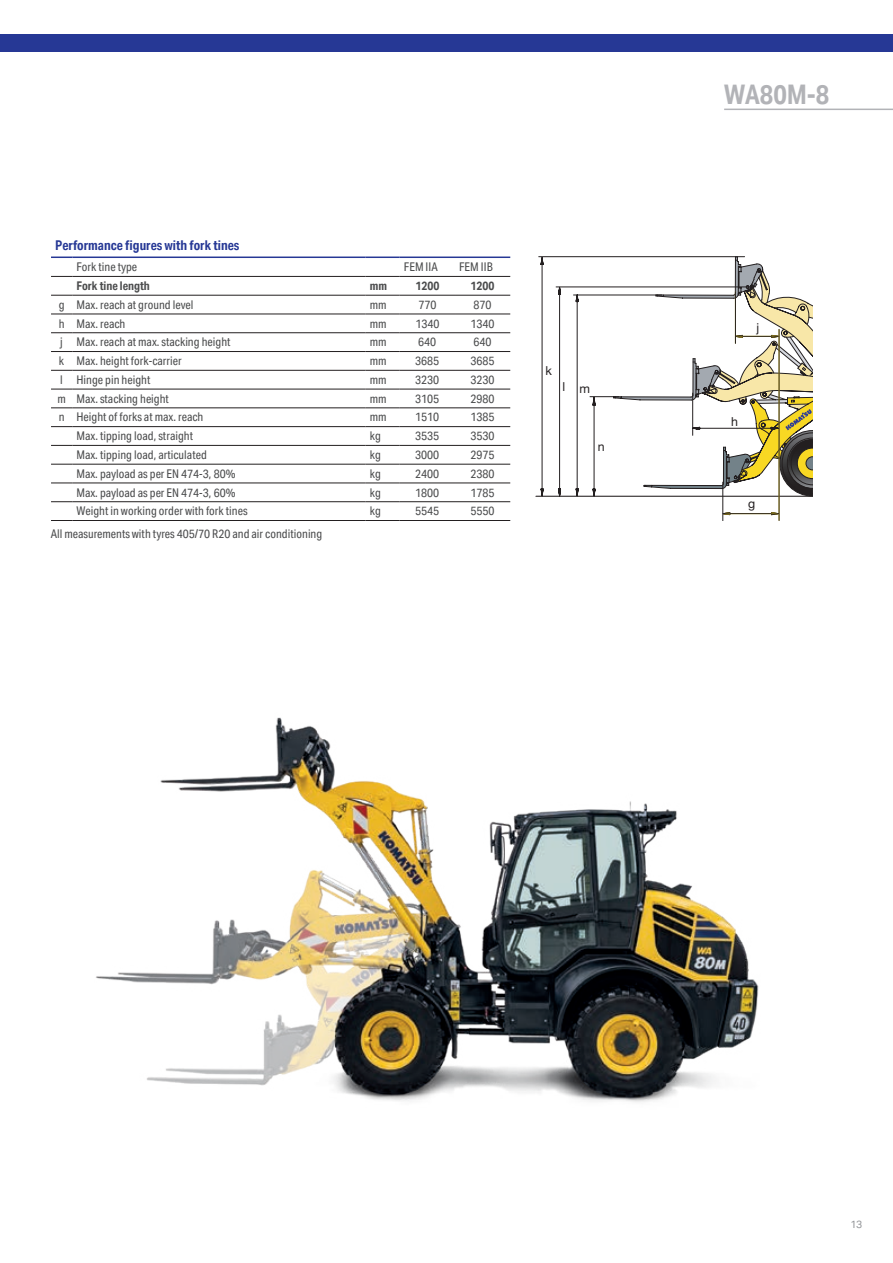
<style>
.page{position:relative;width:893px;height:1263px;background:#fff}
.page>*{position:absolute;margin:0;border:0;box-sizing:border-box;transform-origin:0 0}
.t1{font:700 27px "Aktiv Grotesk Cd";color:#b2b3b7}
.t2{font:700 13.5px "Aktiv Grotesk Cd";color:#263895}
.t3{font:12.45px "Helvetica Neue LT Pro";color:#231f20}
.t4{font:12px "Aktiv Grotesk Cd";color:#4b4c4d}
.t5{font:700 12px "Aktiv Grotesk Cd";color:#4b4c4d}
.t6{font:10.5px "Aktiv Grotesk";color:#939598}
</style>
<div class="page">
<hr style="left:536px;top:496px;width:277px;height:1px;background:#231f20">
<hr style="left:539px;top:257px;width:206px;height:1px;background:#231f20">
<svg style="left:541px;top:287px;width:238px;height:234px"></svg>
<svg style="left:613px;top:257px;width:200px;height:239px"></svg>
<hr style="left:725px;top:513px;width:47px;height:1px;background:#231f20">
<svg style="left:721px;top:512px;width:9px;height:3px"></svg>
<svg style="left:771px;top:512px;width:9px;height:3px"></svg>
<hr style="left:722px;top:482px;width:1px;height:39px;background:#231f20">
<img style="left:96px;top:717px;width:663px;height:385px">
<svg style="left:51px;top:276px;width:21px;height:1px"></svg>
<hr style="left:72px;top:276px;width:294px;height:1px;background:#231f20">
<hr style="left:366px;top:276px;width:34px;height:1px;background:#231f20">
<svg style="left:51px;top:295px;width:21px;height:1px"></svg>
<hr style="left:72px;top:295px;width:294px;height:1px;background:#231f20">
<hr style="left:366px;top:295px;width:34px;height:1px;background:#231f20">
<svg style="left:51px;top:314px;width:21px;height:1px"></svg>
<hr style="left:72px;top:314px;width:294px;height:1px;background:#231f20">
<hr style="left:366px;top:314px;width:34px;height:1px;background:#231f20">
<svg style="left:51px;top:332px;width:21px;height:1px"></svg>
<hr style="left:72px;top:332px;width:294px;height:1px;background:#231f20">
<hr style="left:366px;top:332px;width:34px;height:1px;background:#231f20">
<svg style="left:51px;top:351px;width:21px;height:1px"></svg>
<hr style="left:366px;top:351px;width:34px;height:1px;background:#231f20">
<svg style="left:51px;top:370px;width:21px;height:1px"></svg>
<hr style="left:366px;top:370px;width:34px;height:1px;background:#231f20">
<svg style="left:51px;top:389px;width:21px;height:1px"></svg>
<hr style="left:72px;top:389px;width:294px;height:1px;background:#231f20">
<hr style="left:366px;top:389px;width:34px;height:1px;background:#231f20">
<svg style="left:51px;top:407px;width:21px;height:1px"></svg>
<hr style="left:366px;top:407px;width:34px;height:1px;background:#231f20">
<svg style="left:51px;top:426px;width:21px;height:1px"></svg>
<hr style="left:72px;top:426px;width:294px;height:1px;background:#231f20">
<hr style="left:366px;top:426px;width:34px;height:1px;background:#231f20">
<svg style="left:51px;top:445px;width:21px;height:1px"></svg>
<hr style="left:72px;top:445px;width:294px;height:1px;background:#231f20">
<hr style="left:366px;top:445px;width:34px;height:1px;background:#231f20">
<svg style="left:51px;top:464px;width:21px;height:1px"></svg>
<hr style="left:72px;top:464px;width:294px;height:1px;background:#231f20">
<hr style="left:366px;top:464px;width:34px;height:1px;background:#231f20">
<svg style="left:51px;top:483px;width:21px;height:1px"></svg>
<hr style="left:72px;top:483px;width:294px;height:1px;background:#231f20">
<hr style="left:366px;top:483px;width:34px;height:1px;background:#231f20">
<svg style="left:51px;top:501px;width:21px;height:1px"></svg>
<hr style="left:72px;top:501px;width:294px;height:1px;background:#231f20">
<hr style="left:366px;top:501px;width:34px;height:1px;background:#231f20">
<svg style="left:51px;top:520px;width:21px;height:1px"></svg>
<hr style="left:72px;top:520px;width:294px;height:1px;background:#231f20">
<hr style="left:366px;top:520px;width:34px;height:1px;background:#231f20">
<hr style="left:72px;top:351px;width:294px;height:1px;background:#231f20">
<hr style="left:72px;top:370px;width:294px;height:1px;background:#231f20">
<hr style="left:51px;top:256px;width:21px;height:2px;background:#263895">
<hr style="left:72px;top:256px;width:294px;height:2px;background:#263895">
<hr style="left:366px;top:256px;width:34px;height:2px;background:#263895">
<hr style="left:400px;top:256px;width:55px;height:2px;background:#263895">
<hr style="left:455px;top:256px;width:55px;height:2px;background:#263895">
<hr style="left:72px;top:407px;width:294px;height:1px;background:#231f20">
<hr style="left:400px;top:276px;width:55px;height:1px;background:#231f20">
<hr style="left:455px;top:276px;width:55px;height:1px;background:#231f20">
<hr style="left:400px;top:295px;width:55px;height:1px;background:#231f20">
<hr style="left:455px;top:295px;width:55px;height:1px;background:#231f20">
<hr style="left:400px;top:314px;width:55px;height:1px;background:#231f20">
<hr style="left:455px;top:314px;width:55px;height:1px;background:#231f20">
<hr style="left:400px;top:332px;width:55px;height:1px;background:#231f20">
<hr style="left:455px;top:332px;width:55px;height:1px;background:#231f20">
<hr style="left:400px;top:351px;width:55px;height:1px;background:#231f20">
<hr style="left:455px;top:351px;width:55px;height:1px;background:#231f20">
<hr style="left:400px;top:370px;width:55px;height:1px;background:#231f20">
<hr style="left:455px;top:370px;width:55px;height:1px;background:#231f20">
<hr style="left:400px;top:389px;width:55px;height:1px;background:#231f20">
<hr style="left:455px;top:389px;width:55px;height:1px;background:#231f20">
<hr style="left:400px;top:407px;width:55px;height:1px;background:#231f20">
<hr style="left:455px;top:407px;width:55px;height:1px;background:#231f20">
<hr style="left:400px;top:426px;width:55px;height:1px;background:#231f20">
<hr style="left:455px;top:426px;width:55px;height:1px;background:#231f20">
<hr style="left:400px;top:445px;width:55px;height:1px;background:#231f20">
<hr style="left:455px;top:445px;width:55px;height:1px;background:#231f20">
<hr style="left:400px;top:464px;width:55px;height:1px;background:#231f20">
<hr style="left:455px;top:464px;width:55px;height:1px;background:#231f20">
<hr style="left:400px;top:483px;width:55px;height:1px;background:#231f20">
<hr style="left:455px;top:483px;width:55px;height:1px;background:#231f20">
<hr style="left:400px;top:501px;width:55px;height:1px;background:#231f20">
<hr style="left:455px;top:501px;width:55px;height:1px;background:#231f20">
<hr style="left:400px;top:520px;width:55px;height:1px;background:#231f20">
<hr style="left:455px;top:520px;width:55px;height:1px;background:#231f20">
<div style="left:0;top:34px;width:893px;height:17px;background:#263895"></div>
<hr style="left:724px;top:109px;width:169px;height:1px;background:#b2b3b7">
<p class="t2" style="left:55px;top:238px;width:186px">Performance figures with fork tines</p>
<p class="t4" style="left:77px;top:260px;width:62px">Fork tine type</p>
<p class="t4" style="left:404px;top:260px;width:35px">FEM IIA</p>
<p class="t4" style="left:459px;top:260px;width:35px">FEM IIB</p>
<p class="t5" style="left:77px;top:279px;width:75px">Fork tine length</p>
<p class="t5" style="left:370px;top:279px;width:19px">mm</p>
<p class="t5" style="left:415px;top:279px;width:25px">1200</p>
<p class="t5" style="left:471px;top:279px;width:25px">1200</p>
<p class="t4" style="left:59px;top:298px;width:136px">g Max. reach at ground level</p>
<p class="t4" style="left:370px;top:298px;width:18px">mm</p>
<p class="t4" style="left:418px;top:298px;width:19px">770</p>
<p class="t4" style="left:474px;top:298px;width:19px">870</p>
<p class="t4" style="left:59px;top:316px;width:68px">h Max. reach</p>
<p class="t4" style="left:370px;top:316px;width:18px">mm</p>
<p class="t4" style="left:415px;top:316px;width:25px">1340</p>
<p class="t4" style="left:471px;top:316px;width:25px">1340</p>
<p class="t4" style="left:60px;top:335px;width:172px">j Max. reach at max. stacking height</p>
<p class="t4" style="left:370px;top:335px;width:18px">mm</p>
<p class="t4" style="left:418px;top:335px;width:19px">640</p>
<p class="t4" style="left:474px;top:335px;width:19px">640</p>
<p class="t4" style="left:59px;top:354px;width:124px">k Max. height fork-carrier</p>
<p class="t4" style="left:370px;top:354px;width:18px">mm</p>
<p class="t4" style="left:415px;top:354px;width:25px">3685</p>
<p class="t4" style="left:471px;top:354px;width:25px">3685</p>
<p class="t4" style="left:60px;top:373px;width:92px">l Hinge pin height</p>
<p class="t4" style="left:370px;top:373px;width:18px">mm</p>
<p class="t4" style="left:415px;top:373px;width:25px">3230</p>
<p class="t4" style="left:471px;top:373px;width:25px">3230</p>
<p class="t4" style="left:57px;top:392px;width:113px">m Max. stacking height</p>
<p class="t4" style="left:370px;top:392px;width:18px">mm</p>
<p class="t4" style="left:415px;top:392px;width:25px">3105</p>
<p class="t4" style="left:471px;top:392px;width:25px">2980</p>
<p class="t4" style="left:59px;top:410px;width:146px">n Height of forks at max. reach</p>
<p class="t4" style="left:370px;top:410px;width:18px">mm</p>
<p class="t4" style="left:415px;top:410px;width:25px">1510</p>
<p class="t4" style="left:471px;top:410px;width:25px">1385</p>
<p class="t4" style="left:76px;top:429px;width:118px">Max. tipping load, straight</p>
<p class="t4" style="left:370px;top:429px;width:13px">kg</p>
<p class="t4" style="left:415px;top:429px;width:25px">3535</p>
<p class="t4" style="left:471px;top:429px;width:25px">3530</p>
<p class="t4" style="left:76px;top:448px;width:132px">Max. tipping load, articulated</p>
<p class="t4" style="left:370px;top:448px;width:13px">kg</p>
<p class="t4" style="left:415px;top:448px;width:25px">3000</p>
<p class="t4" style="left:471px;top:448px;width:25px">2975</p>
<p class="t4" style="left:76px;top:467px;width:160px">Max. payload as per EN 474-3, 80%</p>
<p class="t4" style="left:370px;top:467px;width:13px">kg</p>
<p class="t4" style="left:415px;top:467px;width:25px">2400</p>
<p class="t4" style="left:470px;top:467px;width:25px">2380</p>
<p class="t4" style="left:76px;top:485px;width:160px">Max. payload as per EN 474-3, 60%</p>
<p class="t4" style="left:370px;top:485px;width:13px">kg</p>
<p class="t4" style="left:415px;top:485px;width:25px">1800</p>
<p class="t4" style="left:470px;top:485px;width:25px">1785</p>
<p class="t4" style="left:76px;top:504px;width:173px">Weight in working order with fork tines</p>
<p class="t4" style="left:370px;top:504px;width:13px">kg</p>
<p class="t4" style="left:415px;top:504px;width:25px">5545</p>
<p class="t4" style="left:470px;top:504px;width:25px">5550</p>
<p class="t4" style="left:51px;top:527px;width:273px">All measurements with tyres 405/70 R20 and air conditioning</p>
<p class="t3" style="left:546px;top:363px;width:8px">k</p>
<p class="t3" style="left:562px;top:380px;width:29px">l m</p>
<p class="t3" style="left:598px;top:439px;width:8px">n</p>
<h1 class="t1" style="left:724px;top:79px;width:107px">WA80M-8</h1>
<p class="t3" style="left:756px;top:320px;width:4px">j</p>
<p class="t3" style="left:731px;top:413px;width:8px">h</p>
<p class="t3" style="left:748px;top:496px;width:9px">g</p>
<p class="t6" style="left:850px;top:1218px;width:14px">13</p>
</div>
